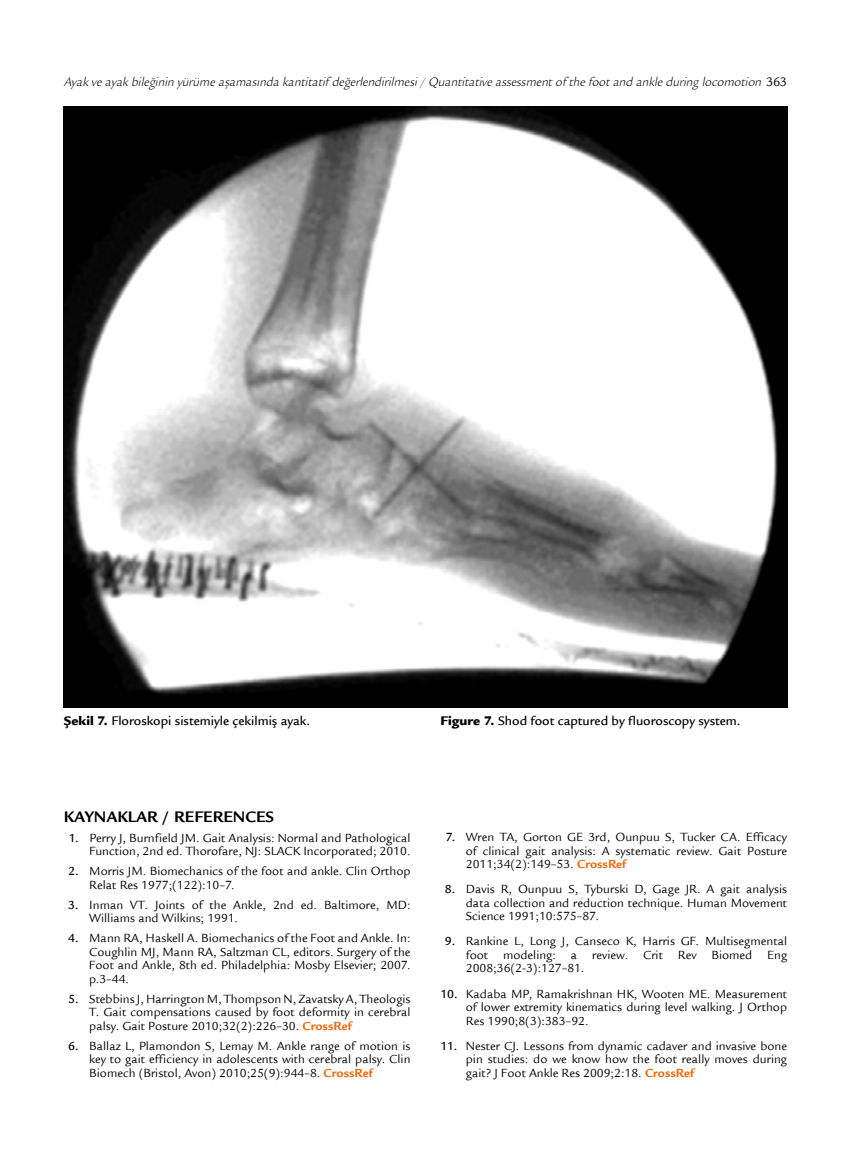
<style>
.page{position:relative;width:851px;height:1149px;background:#fff}
.page>*{position:absolute;margin:0;border:0;box-sizing:border-box;transform-origin:0 0}
.t1{font:700 16.5px "Legacy Sans Std";color:#000}
.t2{font:italic 13.5px "ITC Legacy Sans Std";color:#000;scale:.95 1}
.t3{font:500 13.5px "Legacy Sans Std";color:#000}
.t4{font:12.75px/13.5px "Legacy Sans Std";color:#000;text-align:justify}
.s1{font-family:"Legacy Sans Std";font-style:normal}
.s2{font-weight:900}
.s3{font-weight:500}
.s4{font-weight:700;color:#eb690b}
</style>
<div class="page">
<img style="left:64px;top:106px;width:723px;height:601px">
<p class="t2" style="left:64px;top:74px;width:762px">Ayak ve ayak bileğinin yürüme aşamasında kantitatif değerlendirilmesi / Quantitative assessment of the foot and ankle during locomotion <span class="s1">363</span></p>
<p class="t3" style="left:64px;top:712px;width:248px"><span class="s2">Şekil 7.</span> Floroskopi sistemiyle çekilmiş ayak.</p>
<p class="t3" style="left:440px;top:712px;width:302px"><span class="s2">Figure 7.</span> Shod foot captured by fluoroscopy system.</p>
<p class="t1" style="left:64px;top:806px;width:212px">KAYNAKLAR / REFERENCES</p>
<p class="t4" style="left:69px;top:830px;width:343px;text-align:right"><span class="s3">1.</span> Perry J, Burnfield JM. Gait Analysis: Normal and Pathological<br>Function, 2nd ed. Thorofare, NJ: SLACK Incorporated; 2010.</p>
<p class="t4" style="left:89px;top:864px;width:323px;text-indent:-21px"><span class="s3">2.</span> Morris JM. Biomechanics of the foot and ankle. Clin Orthop<br>Relat Res 1977;(122):10–7.</p>
<p class="t4" style="left:89px;top:897px;width:323px;text-indent:-21px"><span class="s3">3.</span> Inman VT. Joints of the Ankle, 2nd ed. Baltimore, MD:<br>Williams and Wilkins; 1991.</p>
<p class="t4" style="left:89px;top:931px;width:323px;text-indent:-21px"><span class="s3">4.</span> Mann RA, Haskell A. Biomechanics of the Foot and Ankle. In:<br>Coughlin MJ, Mann RA, Saltzman CL, editors. Surgery of the Foot and Ankle, 8th ed. Philadelphia: Mosby Elsevier; 2007. p.3–44.</p>
<p class="t4" style="left:89px;top:991px;width:323px;text-indent:-21px"><span class="s3">5.</span> Stebbins J, Harrington M, Thompson N, Zavatsky A, Theologis T. Gait compensations caused by foot deformity in cerebral palsy. Gait Posture 2010;32(2):226–30. <span class="s4">CrossRef</span></p>
<p class="t4" style="left:89px;top:1038px;width:323px;text-indent:-21px"><span class="s3">6.</span> Ballaz L, Plamondon S, Lemay M. Ankle range of motion is key to gait efficiency in adolescents with cerebral palsy. Clin Biomech (Bristol, Avon) 2010;25(9):944–8. <span class="s4">CrossRef</span></p>
<p class="t4" style="left:466px;top:830px;width:323px;text-indent:-20px"><span class="s3">7.</span> Wren TA, Gorton GE 3rd, Ounpuu S, Tucker CA. Efficacy of clinical gait analysis: A systematic review. Gait Posture 2011;34(2):149–53. <span class="s4">CrossRef</span></p>
<p class="t4" style="left:466px;top:882px;width:323px;text-indent:-21px"><span class="s3">8.</span> Davis R, Ounpuu S, Tyburski D, Gage JR. A gait analysis data collection and reduction technique. Human Movement Science 1991;10:575–87.</p>
<p class="t4" style="left:466px;top:934px;width:323px;text-indent:-21px"><span class="s3">9.</span> Rankine L, Long J, Canseco K, Harris GF. Multisegmental foot modeling: a review. Crit Rev Biomed Eng 2008;36(2-3):127–81.</p>
<p class="t4" style="left:466px;top:986px;width:323px;text-indent:-26px"><span class="s3">10.</span> Kadaba MP, Ramakrishnan HK, Wooten ME. Measurement of lower extremity kinematics during level walking. J Orthop Res 1990;8(3):383–92.</p>
<p class="t4" style="left:466px;top:1038px;width:323px;text-indent:-26px"><span class="s3">11.</span> Nester CJ. Lessons from dynamic cadaver and invasive bone pin studies: do we know how the foot really moves during gait? J Foot Ankle Res 2009;2:18. <span class="s4">CrossRef</span></p>
</div>
